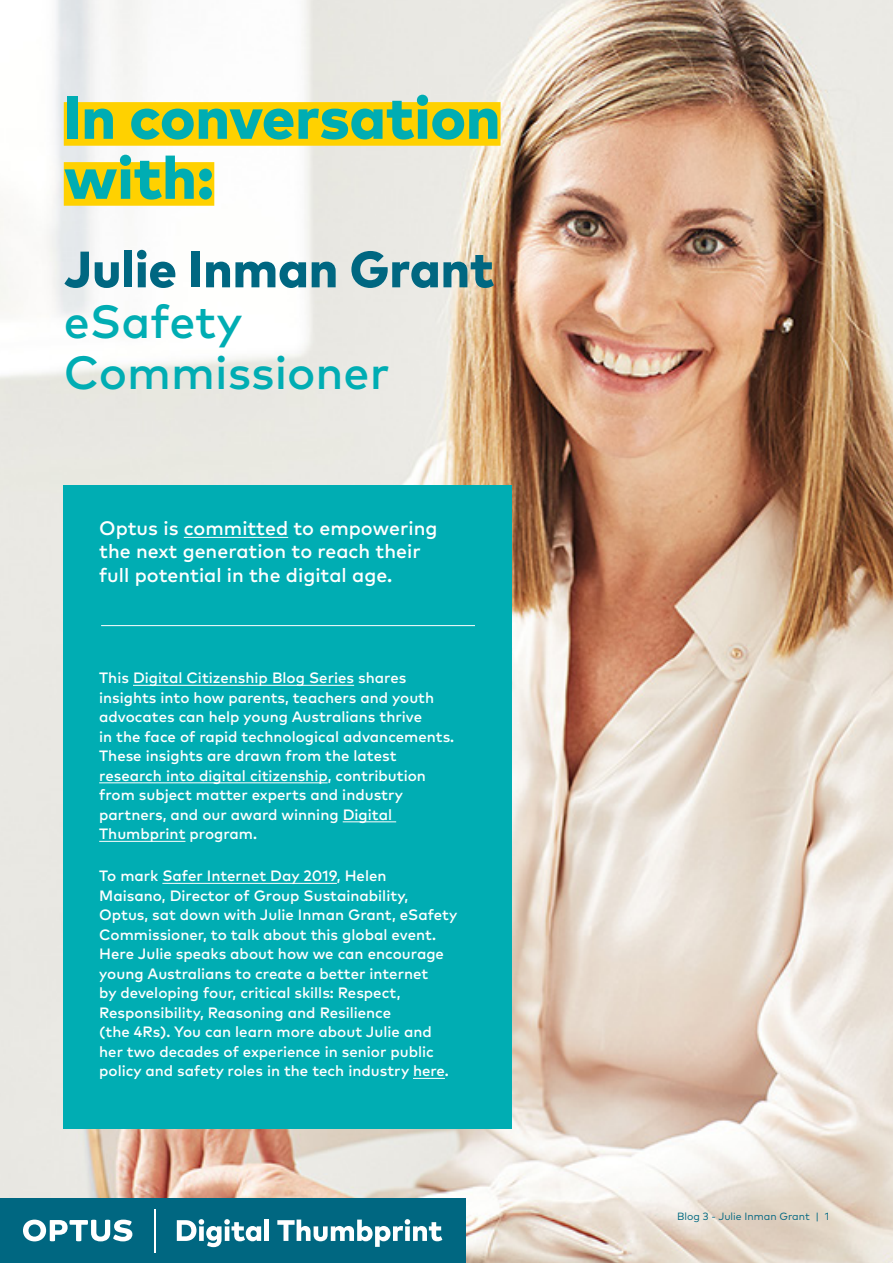
<style>
.page{position:relative;width:893px;height:1263px;background:#fff}
.page>*{position:absolute;margin:0;border:0;box-sizing:border-box;transform-origin:0 0}
.t1{font:800 60px/60px "Mark OT";color:#00adb3}
.t2{font:800 51px "Mark OT";color:#006781}
.t3{font:500 46.5px/51px "Mark OT";color:#00adb3}
.t4{font:500 19.5px/23.4px "Mark OT";color:#fff}
.t5{font:500 15px/19.5px "Mark OT";color:#fff}
.t6{font:10.5px "Mark OT";color:#006781}
</style>
<div class="page">
<img style="left:0;top:0;width:893px;height:1263px">
<div style="left:64px;top:485px;width:448px;height:281px;background:#00adb3"></div>
<div style="left:64px;top:766px;width:448px;height:363px;background:#00adb3"></div>
<hr style="left:101px;top:625px;width:374px;height:1px;background:#fff">
<div style="left:0;top:1198px;width:465px;height:65px;background:#006781"></div>
<svg style="left:23px;top:1219px;width:109px;height:22px"></svg>
<hr style="left:154px;top:1209px;width:1px;height:43px;background:#fff">
<svg style="left:177px;top:1219px;width:84px;height:28px"></svg>
<div style="left:264px;top:1219px;width:5px;height:22px;background:#fff"></div>
<svg style="left:277px;top:1219px;width:165px;height:28px"></svg>
<div style="left:64px;top:102px;width:437px;height:44px;background:#ffd100"></div>
<div style="left:64px;top:162px;width:150px;height:44px;background:#ffd100"></div>
<hr style="left:133px;top:685px;width:221px;height:1px;background:#fff">
<hr style="left:99px;top:782px;width:229px;height:1px;background:#fff">
<hr style="left:343px;top:821px;width:53px;height:1px;background:#fff">
<hr style="left:99px;top:841px;width:86px;height:1px;background:#fff">
<hr style="left:162px;top:883px;width:175px;height:1px;background:#fff">
<hr style="left:413px;top:1078px;width:32px;height:1px;background:#fff">
<hr style="left:184px;top:537px;width:104px;height:1px;background:#fff">
<h1 class="t1" style="left:64px;top:86px;width:438px">In conversation with:</h1>
<h2 class="t2" style="left:64px;top:236px;width:432px">Julie Inman Grant</h2>
<h3 class="t3" style="left:64px;top:295px;width:327px">eSafety<br>Commissioner</h3>
<h3 class="t4" style="left:99px;top:516px;width:340px">Optus is committed to empowering the next generation to reach their full potential in the digital age.</h3>
<p class="t5" style="left:99px;top:668px;width:356px">This Digital Citizenship Blog Series shares insights into how parents, teachers and youth advocates can help young Australians thrive<br>in the face of rapid technological advancements.<br>These insights are drawn from the latest research into digital citizenship, contribution from subject matter experts and industry partners, and our award winning Digital Thumbprint program.</p>
<p class="t5" style="left:99px;top:866px;width:360px">To mark Safer Internet Day 2019, Helen<br>Maisano, Director of Group Sustainability, Optus, sat down with Julie Inman Grant, eSafety Commissioner, to talk about this global event.<br>Here Julie speaks about how we can encourage young Australians to create a better internet<br>by developing four, critical skills: Respect, Responsibility, Reasoning and Resilience<br>(the 4Rs). You can learn more about Julie and her two decades of experience in senior public policy and safety roles in the tech industry here.</p>
<p class="t6" style="left:677px;top:1210px;width:154px">Blog 3 - Julie Inman Grant | 1</p>
</div>
